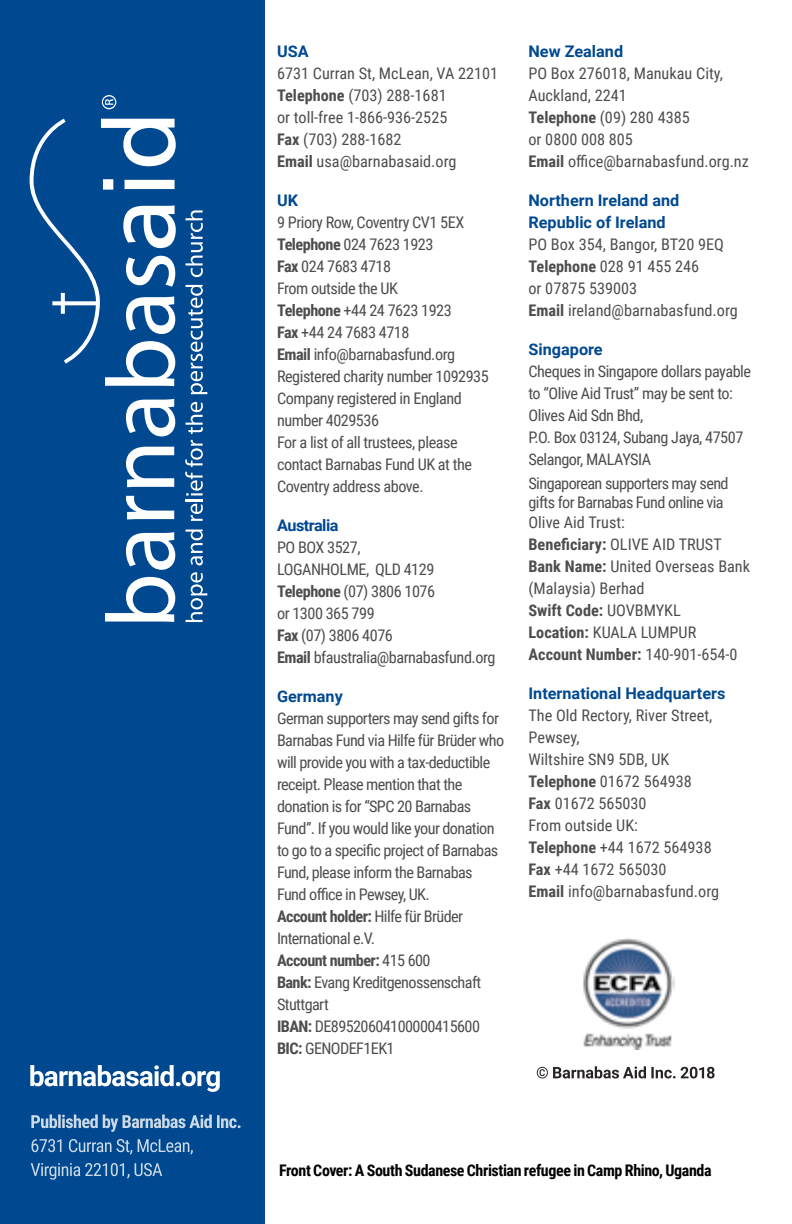
<style>
.page{position:relative;width:792px;height:1224px;background:#fff}
.page>*{position:absolute;margin:0;border:0;box-sizing:border-box;transform-origin:0 0}
.t1{font:16px/22px "Roboto Condensed";letter-spacing:-.03em;color:#4d4d4f}
.t2{font:16px/22px "Roboto Condensed";color:#4d4d4f}
.t3{font:700 16px/22px "Roboto";color:#004990}
.t4{font:700 16px "Roboto Condensed";letter-spacing:-.025em;color:#000}
.t5{font:700 16px "Roboto";letter-spacing:-.03em;color:#004990}
.s1{font-weight:700}
</style>
<div class="page">
<div style="left:0;top:0;width:265px;height:1224px;background:#004990"></div>
<svg style="left:30px;top:1065px;width:190px;height:27px"></svg>
<svg style="left:105px;top:577px;width:70px;height:45px"></svg>
<svg style="left:126px;top:532px;width:49px;height:38px"></svg>
<svg style="left:126px;top:496px;width:48px;height:23px"></svg>
<svg style="left:126px;top:447px;width:48px;height:40px"></svg>
<svg style="left:126px;top:399px;width:49px;height:37px"></svg>
<svg style="left:30px;top:119px;width:146px;height:267px"></svg>
<svg style="left:186px;top:572px;width:21px;height:50px"></svg>
<svg style="left:186px;top:529px;width:17px;height:36px"></svg>
<svg style="left:185px;top:440px;width:18px;height:81px"></svg>
<svg style="left:186px;top:402px;width:17px;height:32px"></svg>
<svg style="left:186px;top:285px;width:21px;height:109px"></svg>
<svg style="left:186px;top:210px;width:17px;height:67px"></svg>
<svg style="left:102px;top:95px;width:14px;height:14px"></svg>
<svg style="left:31px;top:1163px;width:131px;height:17px"></svg>
<svg style="left:32px;top:1139px;width:161px;height:16px"></svg>
<svg style="left:31px;top:1114px;width:210px;height:18px"></svg>
<svg style="left:537px;top:1066px;width:178px;height:12px"></svg>
<img style="left:583px;top:938px;width:92px;height:112px">
<p class="t3" style="left:277px;top:40px;width:33px">USA</p>
<p class="t2" style="left:277px;top:62px;width:223px">6731 Curran St, McLean, VA 22101<br><span class="s1">Telephone</span> (703) 288-1681<br>or toll-free 1-866-936-2525<br><span class="s1">Fax</span> (703) 288-1682<br><span class="s1">Email</span> usa@barnabasaid.org</p>
<p class="t3" style="left:277px;top:189px;width:23px">UK</p>
<p class="t1" style="left:277px;top:211px;width:213px">9 Priory Row, Coventry CV1 5EX<br><span class="s1">Telephone</span> 024 7623 1923<br><span class="s1">Fax</span> 024 7683 4718<br>From outside the UK<br><span class="s1">Telephone</span> +44 24 7623 1923<br><span class="s1">Fax</span> +44 24 7683 4718<br><span class="s1">Email</span> info@barnabasfund.org<br>Registered charity number 1092935<br>Company registered in England number 4029536<br>For a list of all trustees, please contact Barnabas Fund UK at the<br>Coventry address above.</p>
<p class="t5" style="left:277px;top:514px;width:63px">Australia</p>
<p class="t1" style="left:277px;top:536px;width:220px">PO BOX 3527,<br>LOGANHOLME, QLD 4129<br><span class="s1">Telephone</span> (07) 3806 1076<br>or 1300 365 799<br><span class="s1">Fax</span> (07) 3806 4076<br><span class="s1">Email</span> bfaustralia@barnabasfund.org</p>
<p class="t3" style="left:277px;top:685px;width:67px">Germany</p>
<p class="t1" style="left:277px;top:707px;width:229px">German supporters may send gifts for<br>Barnabas Fund via Hilfe für Brüder who will provide you with a tax-deductible receipt. Please mention that the donation is for “SPC 20 Barnabas<br>Fund”. If you would like your donation to go to a specific project of Barnabas<br>Fund, please inform the Barnabas<br>Fund office in Pewsey, UK.<br><span class="s1">Account holder:</span> Hilfe für Brüder<br>International e.V.<br><span class="s1">Account number:</span> 415 600<br><span class="s1">Bank:</span> Evang Kreditgenossenschaft<br>Stuttgart<br><span class="s1">IBAN:</span> DE89520604100000415600<br><span class="s1">BIC:</span> GENODEF1EK1</p>
<p class="t3" style="left:529px;top:40px;width:96px">New Zealand</p>
<p class="t2" style="left:529px;top:62px;width:222px">PO Box 276018, Manukau City,<br>Auckland, 2241<br><span class="s1">Telephone</span> (09) 280 4385<br>or 0800 008 805<br><span class="s1">Email</span> office@barnabasfund.org.nz</p>
<p class="t3" style="left:529px;top:189px;width:152px">Northern Ireland and<br>Republic of Ireland</p>
<p class="t2" style="left:529px;top:233px;width:211px">PO Box 354, Bangor, BT20 9EQ<br><span class="s1">Telephone</span> 028 91 455 246<br>or 07875 539003<br><span class="s1">Email</span> ireland@barnabasfund.org</p>
<p class="t3" style="left:529px;top:338px;width:76px">Singapore</p>
<p class="t1" style="left:529px;top:360px;width:224px">Cheques in Singapore dollars payable to “Olive Aid Trust” may be sent to:<br>Olives Aid Sdn Bhd,<br>P.O. Box 03124, Subang Jaya, 47507<br>Selangor, MALAYSIA</p>
<p class="t1" style="left:529px;top:473px;width:202px;line-height:19.6px">Singaporean supporters may send gifts for Barnabas Fund online via<br>Olive Aid Trust:</p>
<p class="t2" style="left:529px;top:533px;width:223px"><span class="s1">Beneficiary:</span> OLIVE AID TRUST<br><span class="s1">Bank Name:</span> United Overseas Bank (Malaysia) Berhad<br><span class="s1">Swift Code:</span> UOVBMYKL<br><span class="s1">Location:</span> KUALA LUMPUR<br><span class="s1">Account Number:</span> 140-901-654-0</p>
<p class="t3" style="left:529px;top:682px;width:198px">International Headquarters</p>
<p class="t2" style="left:529px;top:704px;width:192px">The Old Rectory, River Street,<br>Pewsey,<br>Wiltshire SN9 5DB, UK<br><span class="s1">Telephone</span> 01672 564938<br><span class="s1">Fax</span> 01672 565030<br>From outside UK:<br><span class="s1">Telephone</span> +44 1672 564938<br><span class="s1">Fax</span> +44 1672 565030<br><span class="s1">Email</span> info@barnabasfund.org</p>
<p class="t4" style="left:279px;top:1159px;width:434px">Front Cover: A South Sudanese Christian refugee in Camp Rhino, Uganda</p>
</div>
